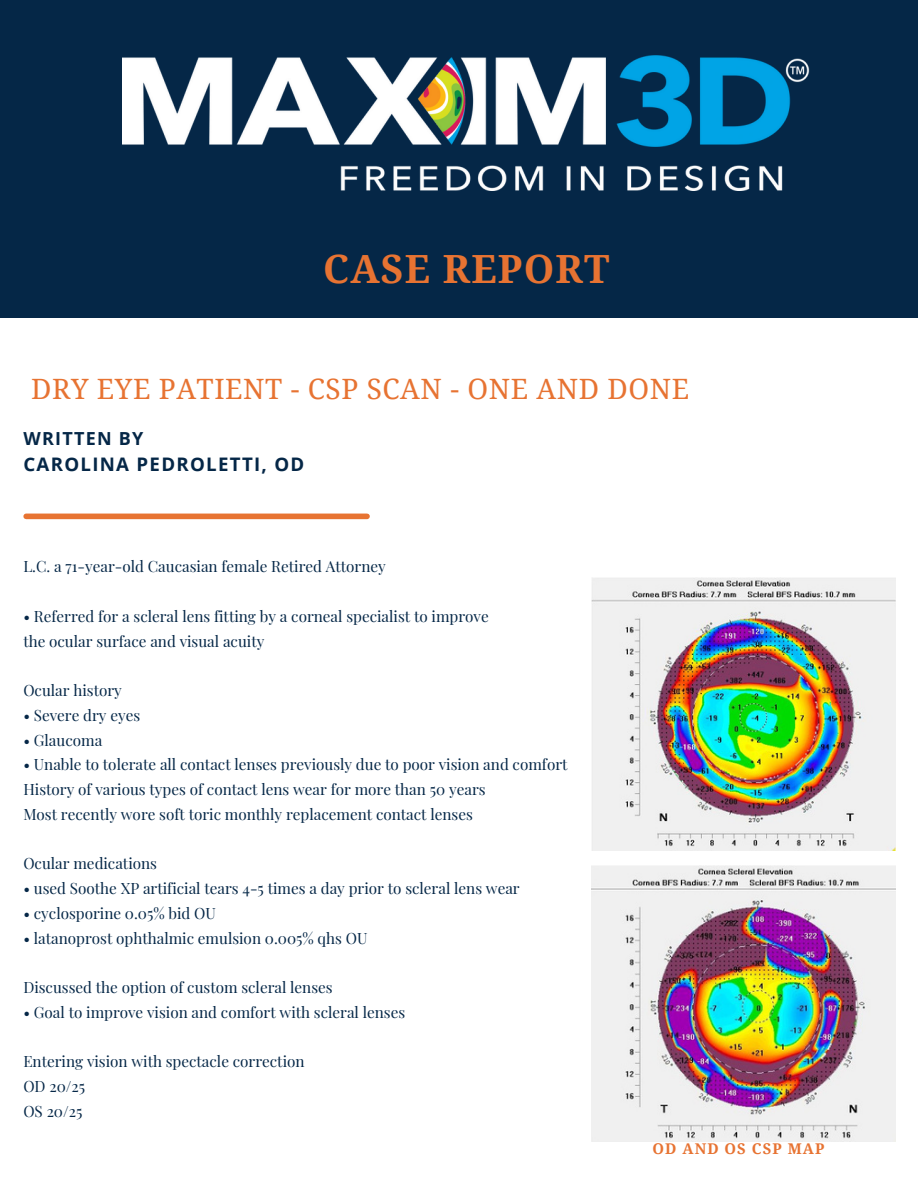
<style>
.page{position:relative;width:918px;height:1188px;background:#fff}
.page>*{position:absolute;margin:0;border:0;box-sizing:border-box;transform-origin:0 0}
.t1{font:700 38.85px "Droid Serif";letter-spacing:.03em;color:#e77332}
.t2{font:28.05px "Droid Serif";letter-spacing:.02em;color:#e77332}
.t3{font:700 18.6px "Open Sans";letter-spacing:.07em;color:#052747}
.t4{font:700 18px "Open Sans";letter-spacing:.07em;color:#052747}
.t5{font:15.3px "Playfair Display";color:#052747}
.t6{font:700 14.85px "Droid Serif";letter-spacing:.07em;color:#e77332}
</style>
<div class="page">
<div style="left:0;top:0;width:918px;height:318px;background:#052747"></div>
<img style="left:122px;top:56px;width:688px;height:135px">
<img style="left:592px;top:578px;width:304px;height:272px">
<img style="left:592px;top:866px;width:304px;height:275px">
<div style="left:26px;top:514px;width:341px;height:5px;background:#e77332"></div>
<p class="t1" style="left:323px;top:247px;width:288px">CASE REPORT</p>
<p class="t2" style="left:31px;top:373px;width:660px">DRY EYE PATIENT - CSP SCAN - ONE AND DONE</p>
<p class="t4" style="left:23px;top:425px;width:122px">WRITTEN BY</p>
<p class="t3" style="left:23px;top:451px;width:283px">CAROLINA PEDROLETTI, OD</p>
<p class="t5" style="left:23px;top:556px;width:364px">L.C. a 71-year-old Caucasian female Retired Attorney</p>
<p class="t5" style="left:23px;top:605px;width:467px">• Referred for a scleral lens fitting by a corneal specialist to improve</p>
<p class="t5" style="left:23px;top:630px;width:243px">the ocular surface and visual acuity</p>
<p class="t5" style="left:23px;top:680px;width:100px">Ocular history</p>
<p class="t5" style="left:23px;top:704px;width:118px">• Severe dry eyes</p>
<p class="t5" style="left:23px;top:729px;width:80px">• Glaucoma</p>
<p class="t5" style="left:23px;top:754px;width:546px">• Unable to tolerate all contact lenses previously due to poor vision and comfort</p>
<p class="t5" style="left:23px;top:779px;width:464px">History of various types of contact lens wear for more than 50 years</p>
<p class="t5" style="left:23px;top:803px;width:451px">Most recently wore soft toric monthly replacement contact lenses</p>
<p class="t5" style="left:23px;top:853px;width:135px">Ocular medications</p>
<p class="t5" style="left:23px;top:878px;width:498px">• used Soothe XP artificial tears 4-5 times a day prior to scleral lens wear</p>
<p class="t5" style="left:23px;top:902px;width:194px">• cyclosporine 0.05% bid OU</p>
<p class="t5" style="left:23px;top:927px;width:346px">• latanoprost ophthalmic emulsion 0.005% qhs OU</p>
<p class="t5" style="left:23px;top:977px;width:311px">Discussed the option of custom scleral lenses</p>
<p class="t5" style="left:23px;top:1001px;width:383px">• Goal to improve vision and comfort with scleral lenses</p>
<p class="t5" style="left:23px;top:1051px;width:283px">Entering vision with spectacle correction</p>
<p class="t5" style="left:23px;top:1076px;width:63px">OD 20/25</p>
<p class="t5" style="left:23px;top:1100px;width:61px">OS 20/25</p>
<p class="t6" style="left:653px;top:1141px;width:173px">OD AND OS CSP MAP</p>
</div>
